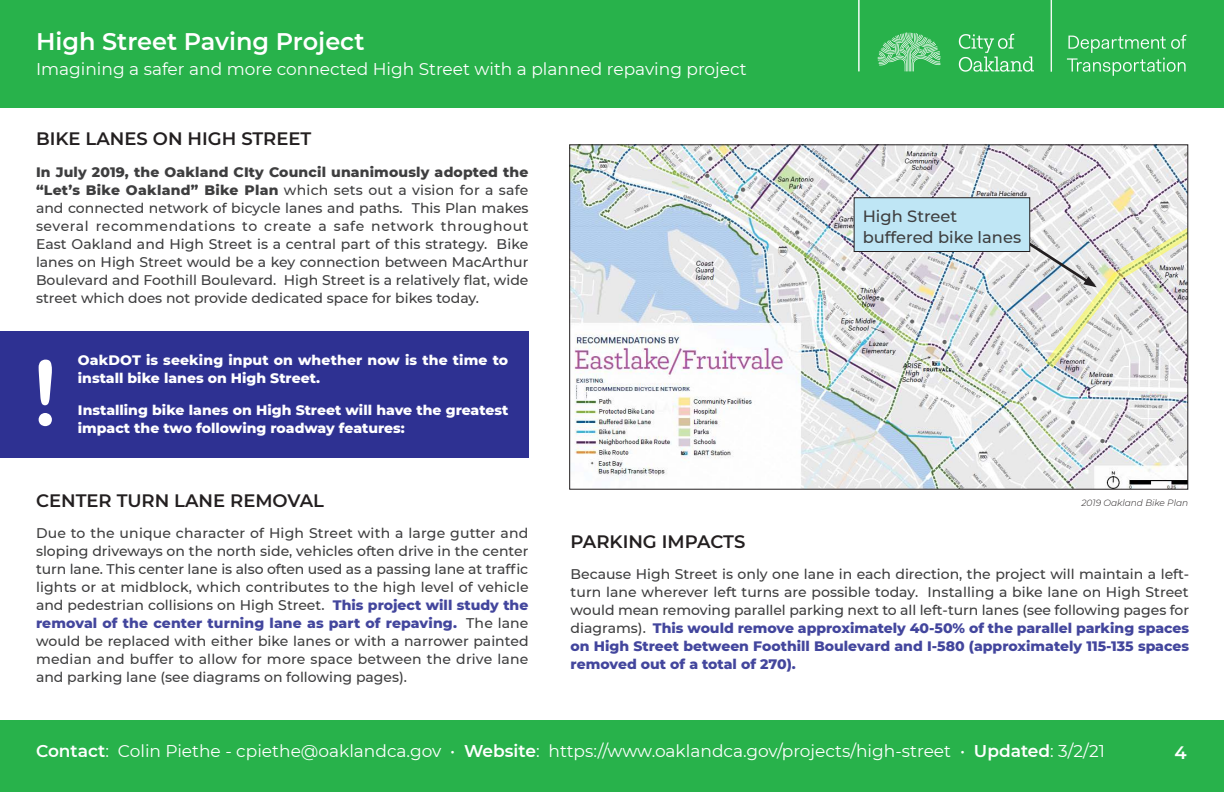
<style>
.page{position:relative;width:1224px;height:792px;background:#fff}
.page>*{position:absolute;margin:0;border:0;box-sizing:border-box;transform-origin:0 0}
.Header_2{font:90px "Arial Rounded MT Bold";color:#fff}
.t1{font:600 24px "Montserrat";color:#fff}
.Header_1{font:600 18px "Montserrat";color:#231f20}
.t2{font:600 18px "Montserrat";color:#fff}
.t3{font:17px "Montserrat";color:#fff}
.Callout_text{font:500 16.3px/20.8px "Montserrat";color:#3e3e3f}
.Body_Text{font:500 14px/18px "Montserrat";color:#3e3e3f;text-align:justify}
.Body_Text-2{font:800 14px/18px "Montserrat";color:#fff}
.Citation{font:italic 300 9.1px "Montserrat";color:#231f20}
.s1{font-weight:800}
.s2{font-weight:800;color:#43469d}
.s3{font-weight:600}
</style>
<div class="page">
<div style="left:0;top:0;width:1224px;height:108px;background:#28b24b"></div>
<div style="left:0;top:720px;width:1224px;height:72px;background:#28b24b"></div>
<img style="left:858px;top:0;width:328px;height:76px">
<div style="left:0;top:331px;width:528px;height:126px;background:#2e3192"></div>
<img style="left:571px;top:146px;width:615px;height:342px">
<svg style="left:1023px;top:196px;width:165px;height:172px"></svg>
<div style="left:854px;top:198px;width:176px;height:54px;background:#bfe6f5"></div>
<div style="left:854px;top:197px;width:176px;height:55px;border:1px solid #231f20"></div>
<h2 class="t1" style="left:36px;top:25px;width:330px">High Street Paving Project</h2>
<p class="t3" style="left:36px;top:57px;width:712px">Imagining a safer and more connected High Street with a planned repaving project</p>
<p class="Header_1" style="left:36px;top:126px;width:277px">BIKE LANES ON HIGH STREET</p>
<p class="Body_Text" style="left:36px;top:162px;width:494px"><span class="s1">In July 2019, the Oakland CIty Council unanimously adopted the “Let’s Bike Oakland” Bike Plan</span> which sets out a vision for a safe and connected network of bicycle lanes and paths. This Plan makes several recommendations to create a safe network throughout East Oakland and High Street is a central part of this strategy. Bike lanes on High Street would be a key connection between MacArthur Boulevard and Foothill Boulevard. High Street is a relatively flat, wide street which does not provide dedicated space for bikes today.</p>
<p class="Header_2" style="left:30px;top:340px;width:31px">!</p>
<p class="Body_Text-2" style="left:78px;top:350px;width:432px">OakDOT is seeking input on whether now is the time to install bike lanes on High Street.</p>
<p class="Body_Text-2" style="left:78px;top:400px;width:432px">Installing bike lanes on High Street will have the greatest impact the two following roadway features:</p>
<p class="Callout_text" style="left:863px;top:205px;width:160px">High Street buffered bike lanes</p>
<p class="Header_1" style="left:36px;top:488px;width:290px">CENTER TURN LANE REMOVAL</p>
<p class="Body_Text" style="left:36px;top:524px;width:494px">Due to the unique character of High Street with a large gutter and sloping driveways on the north side, vehicles often drive in the center turn lane. This center lane is also often used as a passing lane at traffic lights or at midblock, which contributes to the high level of vehicle and pedestrian collisions on High Street. <span class="s2">This project will study the removal of the center turning lane as part of repaving.</span> The lane would be replaced with either bike lanes or with a narrower painted median and buffer to allow for more space between the drive lane and parking lane (see diagrams on following pages).</p>
<p class="Header_1" style="left:571px;top:529px;width:176px">PARKING IMPACTS</p>
<p class="Citation" style="left:1081px;top:497px;width:108px">2019 Oakland Bike Plan</p>
<p class="Body_Text" style="left:571px;top:565px;width:620px">Because High Street is only one lane in each direction, the project will maintain a left&shy;turn lane wherever left turns are possible today. Installing a bike lane on High Street would mean removing parallel parking next to all left-turn lanes (see following pages for diagrams). <span class="s2">This would remove approximately 40-50% of the parallel parking spaces on High Street between Foothill Boulevard and I-580 (approximately 115-135 spaces removed out of a total of 270).</span></p>
<p class="t3" style="left:36px;top:740px;width:1070px"><span class="s3">Contact</span>: Colin Piethe - cpiethe@oaklandca.gov • <span class="s3">Website</span>: https://www.oaklandca.gov/projects/high-street • <span class="s3">Updated</span>: 3/2/21</p>
<p class="t2" style="left:1174px;top:740px;width:14px">4</p>
</div>
